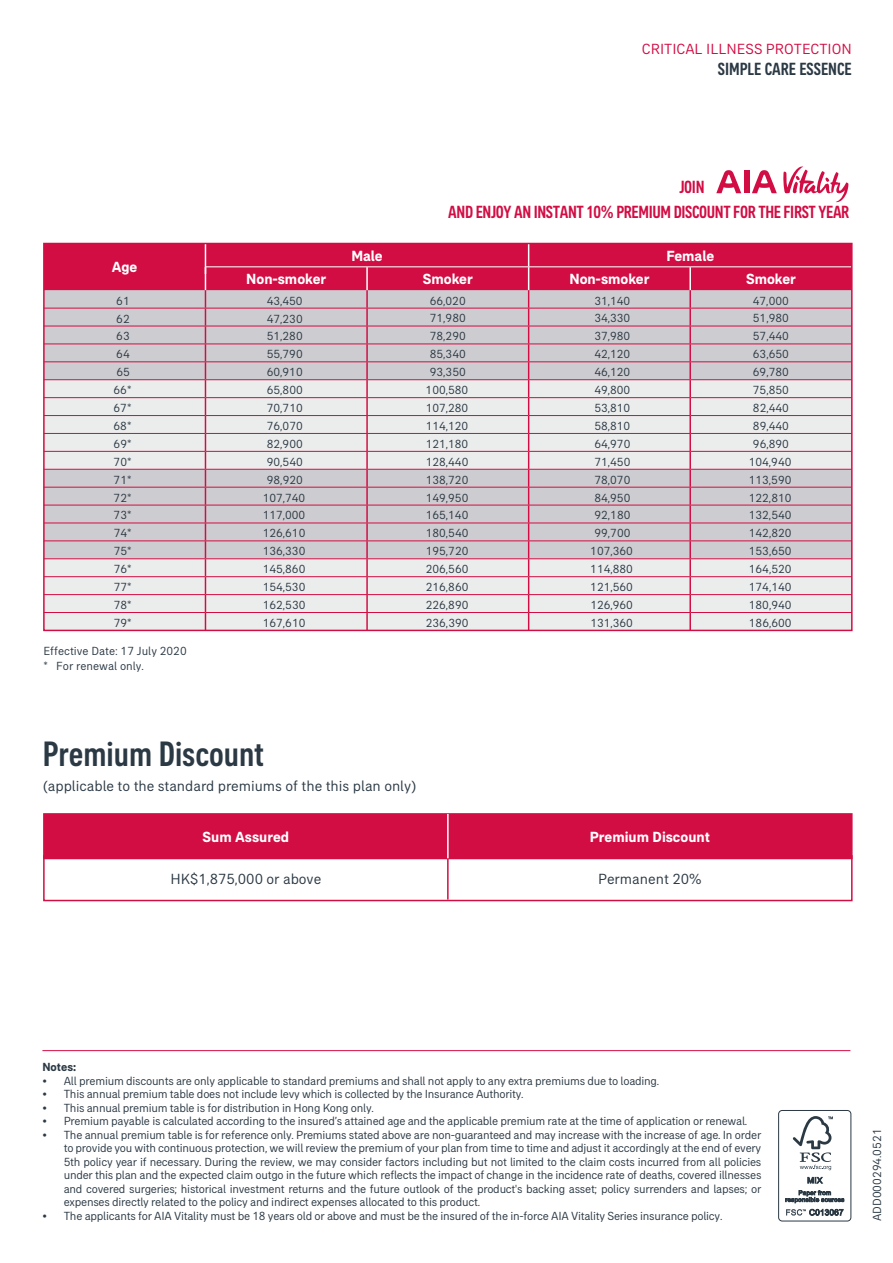
<style>
.page{position:relative;width:893px;height:1263px;background:#fff}
.page>*{position:absolute;margin:0;border:0;box-sizing:border-box;transform-origin:0 0}
.t1{font:500 condensed 36px "AIA Everest";color:#2b3944}
.t2{font:500 condensed 18px/24.8px "AIA Everest";letter-spacing:-.02em;color:#d20d44}
.t3{font:500 condensed 18px "AIA Everest";color:#2b3944}
.t4{font:15px "AIA Everest";color:#2b3944}
.t5{font:700 15px "AIA Everest";color:#fff}
.t6{font:15px "AIA Everest";color:#d20d44}
.t7{font:12px/13.5px "AIA Everest";letter-spacing:-.02em;color:#2b3944;text-align:justify}
.t8{font:12px/17.9px "AIA Everest";color:#2b3944;text-align:center}
.t9{font:700 12px "AIA Everest";color:#2b3944}
</style>
<div class="page">
<hr style="left:42px;top:1050px;width:808px;height:1px;background:#d20d44">
<div style="left:778px;top:1110px;width:73px;height:111px;border:1px solid #2b3944;border-radius:4px"></div>
<svg style="left:807px;top:1176px;width:16px;height:7px"></svg>
<svg style="left:793px;top:1116px;width:40px;height:54px"></svg>
<svg style="left:785px;top:1190px;width:59px;height:26px"></svg>
<svg style="left:783px;top:166px;width:65px;height:36px"></svg>
<div style="left:744px;top:170px;width:5px;height:23px;background:#d20d44"></div>
<svg style="left:716px;top:170px;width:25px;height:23px"></svg>
<svg style="left:752px;top:170px;width:25px;height:23px"></svg>
<svg style="left:46px;top:246px;width:804px;height:382px;background:#d9b8c3"></svg>
<div style="left:43px;top:243px;width:810px;height:388px;border:2px solid #d20d44"></div>
<div style="left:43px;top:855px;width:810px;height:46px;border:2px solid #d20d44"></div>
<div style="left:43px;top:813px;width:810px;height:46px;background:#d20d44;border:2px solid #d20d44"></div>
<hr style="left:447px;top:814px;width:2px;height:44px;background:#fff">
<hr style="left:447px;top:858px;width:2px;height:41px;background:#d20d44">
<p class="t6" style="left:642px;top:40px;width:211px">CRITICAL ILLNESS PROTECTION</p>
<h2 class="t3" style="left:718px;top:59px;width:135px">SIMPLE CARE ESSENCE</h2>
<p class="t5" style="left:112px;top:258px;width:27px">Age</p>
<h2 class="t2" style="left:448px;top:175px;width:403px;text-indent:231px">JOIN<br>AND ENJOY AN INSTANT 10% PREMIUM DISCOUNT FOR THE FIRST YEAR</h2>
<p class="t5" style="left:351px;top:247px;width:33px">Male</p>
<p class="t5" style="left:666px;top:247px;width:49px">Female</p>
<p class="t5" style="left:246px;top:270px;width:81px">Non-smoker</p>
<p class="t5" style="left:423px;top:270px;width:51px">Smoker</p>
<p class="t5" style="left:569px;top:270px;width:81px">Non-smoker</p>
<p class="t5" style="left:746px;top:270px;width:51px">Smoker</p>
<p class="t8" style="left:114px;top:291px;width:20px;text-align:left">61<br>62<br>63<br>64<br>65<br>66*<br>67*<br>68*<br>69*<br>70*<br>71*<br>72*<br>73*<br>74*<br>75*<br>76*<br>77*<br>78*<br>79*</p>
<p class="t8" style="left:263px;top:291px;width:44px">43,450<br>47,230<br>51,280<br>55,790<br>60,910<br>65,800<br>70,710<br>76,070<br>82,900<br>90,540<br>98,920<br>107,740<br>117,000<br>126,610<br>136,330<br>145,860<br>154,530<br>162,530<br>167,610</p>
<p class="t8" style="left:426px;top:291px;width:44px">66,020<br>71,980<br>78,290<br>85,340<br>93,350<br>100,580<br>107,280<br>114,120<br>121,180<br>128,440<br>138,720<br>149,950<br>165,140<br>180,540<br>195,720<br>206,560<br>216,860<br>226,890<br>236,390</p>
<p class="t8" style="left:590px;top:291px;width:44px">31,140<br>34,330<br>37,980<br>42,120<br>46,120<br>49,800<br>53,810<br>58,810<br>64,970<br>71,450<br>78,070<br>84,950<br>92,180<br>99,700<br>107,360<br>114,880<br>121,560<br>126,960<br>131,360</p>
<p class="t8" style="left:749px;top:291px;width:44px">47,000<br>51,980<br>57,440<br>63,650<br>69,780<br>75,850<br>82,440<br>89,440<br>96,890<br>104,940<br>113,590<br>122,810<br>132,540<br>142,820<br>153,650<br>164,520<br>174,140<br>180,940<br>186,600</p>
<p class="t8" style="left:43px;top:643px;width:145px;line-height:15px;text-align:left">Effective Date: 17 July 2020 * For renewal only.</p>
<h1 class="t1" style="left:43px;top:733px;width:223px">Premium Discount</h1>
<p class="t4" style="left:43px;top:777px;width:375px">(applicable to the standard premiums of the this plan only)</p>
<p class="t5" style="left:203px;top:828px;width:88px">Sum Assured</p>
<p class="t4" style="left:170px;top:871px;width:152px">HK$1,875,000 or above</p>
<p class="t4" style="left:598px;top:871px;width:105px">Permanent 20%</p>
<p class="t5" style="left:590px;top:828px;width:122px">Premium Discount</p>
<p class="t9" style="left:42px;top:1060px;width:35px">Notes:</p>
<p class="t7" style="left:42px;top:1074px;width:618px">• All premium discounts are only applicable to standard premiums and shall not apply to any extra premiums due to loading.</p>
<p class="t7" style="left:42px;top:1087px;width:483px">• This annual premium table does not include levy which is collected by the Insurance Authority.</p>
<p class="t7" style="left:42px;top:1101px;width:333px">• This annual premium table is for distribution in Hong Kong only.</p>
<p class="t7" style="left:42px;top:1114px;width:706px">• Premium payable is calculated according to the insured’s attained age and the applicable premium rate at the time of application or renewal.</p>
<p class="t7" style="left:64px;top:1128px;width:699px;text-indent:-21px">• The annual premium table is for reference only. Premiums stated above are non-guaranteed and may increase with the increase of age. In order to provide you with continuous protection, we will review the premium of your plan from time to time and adjust it accordingly at the end of every 5th policy year if necessary. During the review, we may consider factors including but not limited to the claim costs incurred from all policies under this plan and the expected claim outgo in the future which reflects the impact of change in the incidence rate of deaths, covered illnesses and covered surgeries; historical investment returns and the future outlook of the product's backing asset; policy surrenders and lapses; or expenses directly related to the policy and indirect expenses allocated to this product.</p>
<p class="t7" style="left:42px;top:1209px;width:681px">• The applicants for AIA Vitality must be 18 years old or above and must be the insured of the in-force AIA Vitality Series insurance policy.</p>
<p class="t8" style="left:868px;top:1221px;width:94px;rotate:-90deg">ADD000294.0521</p>
</div>
